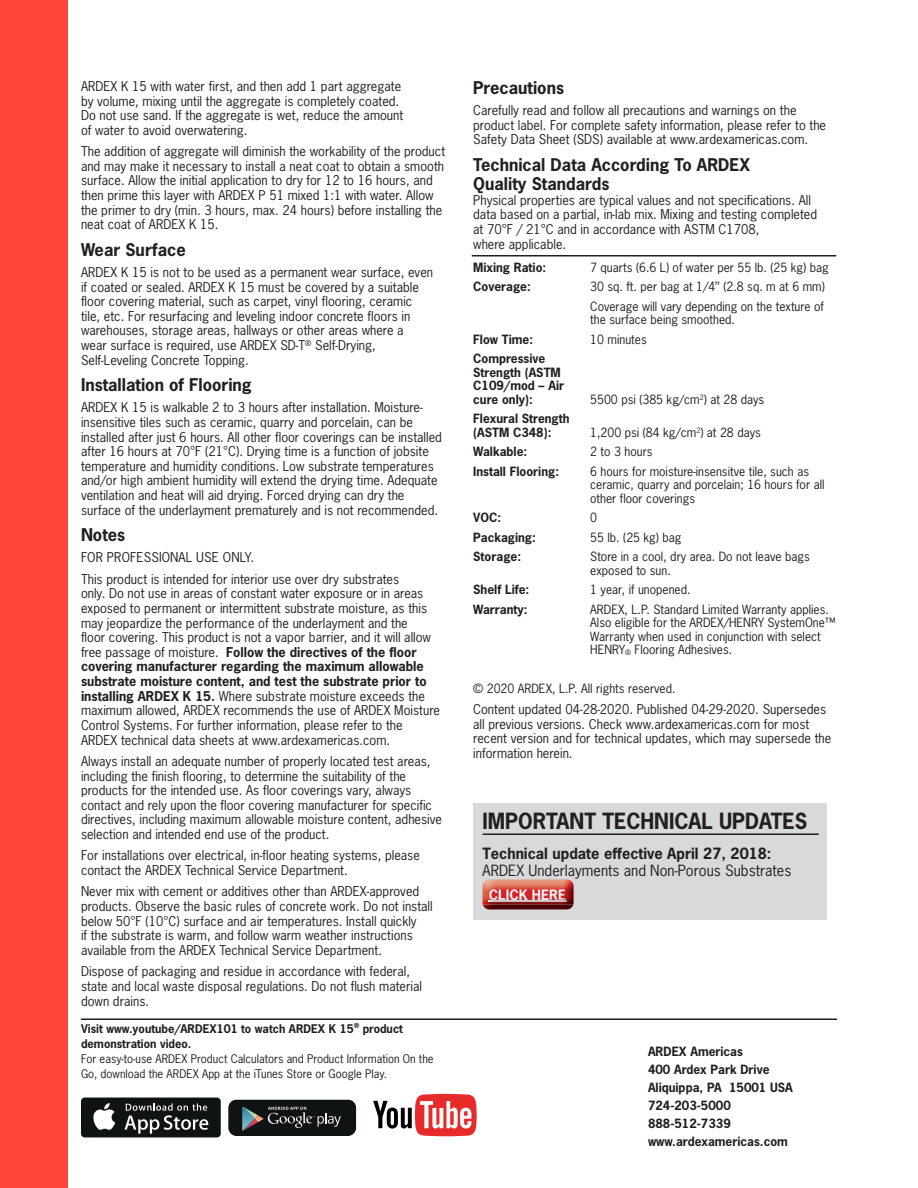
<style>
.page{position:relative;width:918px;height:1188px;background:#fff}
.page>*{position:absolute;margin:0;border:0;box-sizing:border-box;transform-origin:0 0}
.t1{font:700 21px "News Gothic Std";color:#231f20}
.t2{font:700 16.5px/19.5px "News Gothic Std";color:#231f20}
.t3{font:14.7px "News Gothic Std";color:#231f20}
.t4{font:700 14.7px "News Gothic Std";color:#231f20}
.t5{font:700 13.5px "News Gothic Std";color:#fff}
.t6{font:12.75px/14.7px "News Gothic Std";color:#231f20}
.t7{font:12px/13.5px "News Gothic Std";color:#231f20}
.t8{font:700 12px/18px "News Gothic Std";color:#231f20}
.t9{font:11.25px/15px "News Gothic Std";color:#231f20}
.t10{font:700 11.25px "News Gothic Std";color:#231f20}
.t11{font:700 6.6px "News Gothic Std";color:#231f20}
.s1{font-weight:700}
</style>
<div class="page">
<hr style="left:472px;top:255px;width:364px;height:1px;background:#231f20">
<div style="left:228px;top:1099px;width:128px;height:37px;background:#101313;border-radius:4px"></div>
<svg style="left:242px;top:1107px;width:99px;height:24px"></svg>
<div style="left:81px;top:1098px;width:140px;height:39px;background:#101313;border-radius:4px"></div>
<svg style="left:93px;top:1103px;width:22px;height:27px"></svg>
<svg style="left:125px;top:1103px;width:83px;height:31px"></svg>
<svg style="left:373px;top:1094px;width:104px;height:42px"></svg>
<div style="left:473px;top:804px;width:353px;height:116px;background:#d8d9db"></div>
<img style="left:483px;top:879px;width:91px;height:30px">
<img style="left:489px;top:900px;width:77px;height:2px">
<img style="left:489px;top:889px;width:77px;height:11px">
<hr style="left:483px;top:833px;width:336px;height:2px;background:#231f20">
<div style="left:0;top:0;width:68px;height:1188px;background:#ff4438"></div>
<hr style="left:81px;top:1019px;width:756px;height:1px;background:#231f20">
<p class="t6" style="left:81px;top:80px;width:324px">ARDEX K 15 with water first, and then add 1 part aggregate by volume, mixing until the aggregate is completely coated.<br>Do not use sand. If the aggregate is wet, reduce the amount of water to avoid overwatering.</p>
<p class="t6" style="left:81px;top:145px;width:366px">The addition of aggregate will diminish the workability of the product and may make it necessary to install a neat coat to obtain a smooth surface. Allow the initial application to dry for 12 to 16 hours, and then prime this layer with ARDEX P 51 mixed 1:1 with water. Allow the primer to dry (min. 3 hours, max. 24 hours) before installing the neat coat of ARDEX K 15.</p>
<p class="t2" style="left:81px;top:241px;width:106px">Wear Surface</p>
<p class="t6" style="left:81px;top:266px;width:354px">ARDEX K 15 is not to be used as a permanent wear surface, even if coated or sealed. ARDEX K 15 must be covered by a suitable floor covering material, such as carpet, vinyl flooring, ceramic tile, etc. For resurfacing and leveling indoor concrete floors in warehouses, storage areas, hallways or other areas where a<br>wear surface is required, use ARDEX SD-T<sup>®</sup> Self-Drying, Self-Leveling Concrete Topping.</p>
<p class="t2" style="left:81px;top:376px;width:172px">Installation of Flooring</p>
<p class="t6" style="left:81px;top:401px;width:363px">ARDEX K 15 is walkable 2 to 3 hours after installation. Moisture&shy;insensitive tiles such as ceramic, quarry and porcelain, can be installed after just 6 hours. All other floor coverings can be installed after 16 hours at 70°F (21°C). Drying time is a function of jobsite temperature and humidity conditions. Low substrate temperatures and/or high ambient humidity will extend the drying time. Adequate ventilation and heat will aid drying. Forced drying can dry the surface of the underlayment prematurely and is not recommended.</p>
<p class="t2" style="left:81px;top:526px;width:46px">Notes</p>
<p class="t6" style="left:81px;top:548px;width:320px;line-height:21.5px">FOR PROFESSIONAL USE ONLY.<br>This product is intended for interior use over dry substrates</p>
<p class="t6" style="left:81px;top:587px;width:361px">only. Do not use in areas of constant water exposure or in areas exposed to permanent or intermittent substrate moisture, as this may jeopardize the performance of the underlayment and the<br>floor covering. This product is not a vapor barrier, and it will allow free passage of moisture. <span class="s1">Follow the directives of the floor covering manufacturer regarding the maximum allowable substrate moisture content, and test the substrate prior to installing ARDEX K 15.</span> Where substrate moisture exceeds the maximum allowed, ARDEX recommends the use of ARDEX Moisture Control Systems. For further information, please refer to the ARDEX technical data sheets at www.ardexamericas.com.</p>
<p class="t6" style="left:81px;top:755px;width:363px">Always install an adequate number of properly located test areas, including the finish flooring, to determine the suitability of the products for the intended use. As floor coverings vary, always contact and rely upon the floor covering manufacturer for specific directives, including maximum allowable moisture content, adhesive selection and intended end use of the product.</p>
<p class="t6" style="left:81px;top:849px;width:340px">For installations over electrical, in-floor heating systems, please contact the ARDEX Technical Service Department.</p>
<p class="t6" style="left:81px;top:885px;width:353px">Never mix with cement or additives other than ARDEX-approved products. Observe the basic rules of concrete work. Do not install below 50°F (10°C) surface and air temperatures. Install quickly<br>if the substrate is warm, and follow warm weather instructions available from the ARDEX Technical Service Department.</p>
<p class="t6" style="left:81px;top:965px;width:343px">Dispose of packaging and residue in accordance with federal, state and local waste disposal regulations. Do not flush material down drains.</p>
<p class="t10" style="left:81px;top:1024px;width:274px">Visit www.youtube/ARDEX101 to watch ARDEX K 15</p>
<p class="t11" style="left:354px;top:1023px;width:7px">®</p>
<p class="t10" style="left:363px;top:1024px;width:42px">product</p>
<p class="t10" style="left:81px;top:1039px;width:112px">demonstration video.</p>
<p class="t9" style="left:81px;top:1052px;width:354px">For easy-to-use ARDEX Product Calculators and Product Information On the<br>Go, download the ARDEX App at the iTunes Store or Google Play.</p>
<p class="t2" style="left:473px;top:79px;width:92px">Precautions</p>
<p class="t6" style="left:473px;top:104px;width:354px">Carefully read and follow all precautions and warnings on the product label. For complete safety information, please refer to the<br>Safety Data Sheet (SDS) available at www.ardexamericas.com.</p>
<p class="t2" style="left:473px;top:156px;width:278px">Technical Data According To ARDEX<br>Quality Standards</p>
<p class="t6" style="left:473px;top:194px;width:346px">Physical properties are typical values and not specifications. All data based on a partial, in-lab mix. Mixing and testing completed at 70°F / 21°C and in accordance with ASTM C1708,<br>where applicable.</p>
<p class="t8" style="left:473px;top:259px;width:75px">Mixing Ratio:</p>
<p class="t7" style="left:590px;top:262px;width:240px">7 quarts (6.6 L) of water per 55 lb. (25 kg) bag</p>
<p class="t8" style="left:473px;top:279px;width:59px">Coverage:</p>
<p class="t7" style="left:590px;top:278px;width:236px;line-height:19.5px">30 sq. ft. per bag at 1/4’’ (2.8 sq. m at 6 mm)<br>Coverage will vary depending on the texture of</p>
<p class="t7" style="left:590px;top:314px;width:146px">the surface being smoothed.</p>
<p class="t8" style="left:473px;top:331px;width:61px">Flow Time:</p>
<p class="t7" style="left:590px;top:334px;width:58px">10 minutes</p>
<p class="t8" style="left:473px;top:353px;width:92px;line-height:13.5px">Compressive<br>Strength (ASTM<br>C109/mod – Air cure only):</p>
<p class="t7" style="left:590px;top:394px;width:176px">5500 psi (385 kg/cm<sup>2</sup>) at 28 days</p>
<p class="t8" style="left:473px;top:413px;width:98px;line-height:13.5px">Flexural Strength (ASTM C348):</p>
<p class="t7" style="left:590px;top:427px;width:172px">1,200 psi (84 kg/cm<sup>2</sup>) at 28 days</p>
<p class="t8" style="left:473px;top:444px;width:56px">Walkable:</p>
<p class="t7" style="left:590px;top:446px;width:64px">2 to 3 hours</p>
<p class="t8" style="left:473px;top:463px;width:87px">Install Flooring:</p>
<p class="t7" style="left:590px;top:466px;width:236px">6 hours for moisture-insensitve tile, such as ceramic, quarry and porcelain; 16 hours for all other floor coverings</p>
<p class="t8" style="left:473px;top:510px;width:29px">VOC:</p>
<p class="t7" style="left:590px;top:512px;width:8px">0</p>
<p class="t8" style="left:473px;top:529px;width:64px">Packaging:</p>
<p class="t7" style="left:590px;top:532px;width:93px">55 lb. (25 kg) bag</p>
<p class="t8" style="left:473px;top:549px;width:49px">Storage:</p>
<p class="t7" style="left:590px;top:551px;width:221px">Store in a cool, dry area. Do not leave bags exposed to sun.</p>
<p class="t8" style="left:473px;top:582px;width:58px">Shelf Life:</p>
<p class="t7" style="left:590px;top:584px;width:102px">1 year, if unopened.</p>
<p class="t8" style="left:473px;top:601px;width:56px">Warranty:</p>
<p class="t7" style="left:590px;top:604px;width:247px">ARDEX, L.P. Standard Limited Warranty applies.<br>Also eligible for the ARDEX/HENRY SystemOne™ Warranty when used in conjunction with select HENRY<sub>®</sub> Flooring Adhesives.</p>
<p class="t7" style="left:473px;top:683px;width:204px">© 2020 ARDEX, L.P. All rights reserved.</p>
<p class="t6" style="left:473px;top:703px;width:360px">Content updated 04-28-2020. Published 04-29-2020. Supersedes all previous versions. Check www.ardexamericas.com for most recent version and for technical updates, which may supersede the information herein.</p>
<h1 class="t1" style="left:483px;top:813px;width:326px">IMPORTANT TECHNICAL UPDATES</h1>
<p class="t4" style="left:483px;top:848px;width:290px">Technical update effective April 27, 2018:</p>
<p class="t3" style="left:483px;top:864px;width:310px">ARDEX Underlayments and Non-Porous Substrates</p>
<p class="t5" style="left:489px;top:889px;width:79px">CLICK HERE</p>
<p class="t8" style="left:648px;top:1043px;width:146px">ARDEX Americas<br>400 Ardex Park Drive<br>Aliquippa, PA 15001 USA<br>724-203-5000<br>888-512-7339 www.ardexamericas.com</p>
</div>
